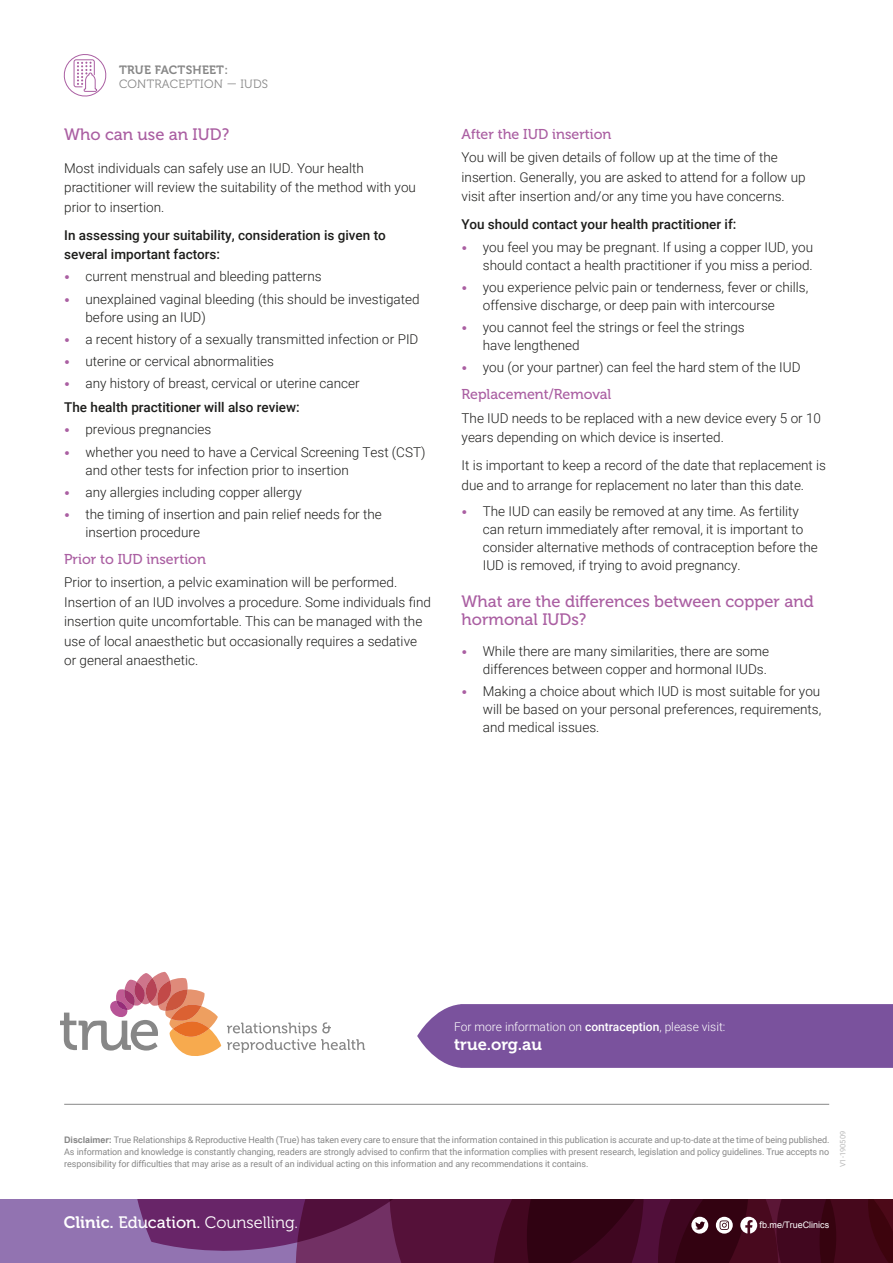
<style>
.page{position:relative;width:893px;height:1263px;background:#fff}
.page>*{position:absolute;margin:0;border:0;box-sizing:border-box;transform-origin:0 0}
.t1{font:16.5px/18px "Museo 500";color:#aa5fa2}
.t2{font:16.5px "Museo 700";color:#fff}
.t3{font:16.5px "Museo 300";color:#fff}
.t4{font:14.25px "Museo 500";color:#aa5fa2}
.t5{font:300 13.5px/18px "Roboto";color:#1d1d1b}
.t6{font:500 13.5px/19.5px "Roboto";color:#1d1d1b}
.t7{font:300 12px "Roboto";color:#fff}
.t8{font:12px "Museo 300";letter-spacing:.02em;color:#878787}
.t9{font:12px "Museo 700";letter-spacing:.02em;color:#878787}
.t10{font:9px/12px "Roboto";letter-spacing:-.01em;color:#878787;text-align:justify}
.t11{font:9px "Arial";color:#fff}
.t12{font:7.5px "Roboto";color:#bababa}
.s1{font-family:"Museo 300";font-weight:400;color:#aa5fa2}
.s2{font-weight:500}
.s3{font-family:"Arial";font-weight:700}
.s4{font-family:"Museo 700"}
.s5{font-family:"Museo 500"}
</style>
<div class="page">
<svg style="left:64px;top:54px;width:42px;height:42px"></svg>
<div style="left:417px;top:1004px;width:476px;height:64px;background:#7a529d"></div>
<hr style="left:64px;top:1104px;width:765px;height:1px;background:#878787">
<svg style="left:60px;top:972px;width:161px;height:84px"></svg>
<svg style="left:227px;top:1022px;width:138px;height:31px"></svg>
<div style="left:0;top:1199px;width:893px;height:64px;background:#9273b1"></div>
<svg style="left:137px;top:1199px;width:756px;height:64px;background:#53183d"></svg>
<p class="t9" style="left:119px;top:63px;width:110px">TRUE FACTSHEET:</p>
<p class="t8" style="left:119px;top:77px;width:151px">CONTRACEPTION — IUDS</p>
<p class="t1" style="left:64px;top:126px;width:166px">Who can use an IUD?</p>
<p class="t5" style="left:64px;top:158px;width:353px;line-height:19.5px">Most individuals can safely use an IUD. Your health practitioner will review the suitability of the method with you prior to insertion.</p>
<p class="t6" style="left:64px;top:225px;width:323px">In assessing your suitability, consideration is given to several important factors:</p>
<p class="t5" style="left:64px;top:267px;width:259px"><span class="s1">•</span> current menstrual and bleeding patterns</p>
<p class="t5" style="left:85px;top:289px;width:336px;text-indent:-21px"><span class="s1">•</span> unexplained vaginal bleeding (this should be investigated before using an IUD)</p>
<p class="t5" style="left:64px;top:330px;width:356px"><span class="s1">•</span> a recent history of a sexually transmitted infection or PID</p>
<p class="t5" style="left:64px;top:352px;width:211px"><span class="s1">•</span> uterine or cervical abnormalities</p>
<p class="t5" style="left:64px;top:371px;width:297px;line-height:23.7px"><span class="s1">•</span> any history of breast, cervical or uterine cancer<br><span class="s2">The health practitioner will also review:</span></p>
<p class="t5" style="left:64px;top:420px;width:149px"><span class="s1">•</span> previous pregnancies</p>
<p class="t5" style="left:85px;top:442px;width:342px;text-indent:-21px"><span class="s1">•</span> whether you need to have a Cervical Screening Test (CST) and other tests for infection prior to insertion</p>
<p class="t5" style="left:64px;top:483px;width:239px"><span class="s1">•</span> any allergies including copper allergy</p>
<p class="t5" style="left:85px;top:505px;width:298px;text-indent:-21px"><span class="s1">•</span> the timing of insertion and pain relief needs for the insertion procedure</p>
<p class="t4" style="left:64px;top:551px;width:143px">Prior to IUD insertion</p>
<p class="t5" style="left:64px;top:572px;width:368px;line-height:19.5px">Prior to insertion, a pelvic examination will be performed.<br>Insertion of an IUD involves a procedure. Some individuals find insertion quite uncomfortable. This can be managed with the use of local anaesthetic but occasionally requires a sedative or general anaesthetic.</p>
<p class="t4" style="left:462px;top:126px;width:151px">After the IUD insertion</p>
<p class="t5" style="left:462px;top:147px;width:346px;line-height:19.5px">You will be given details of follow up at the time of the insertion. Generally, you are asked to attend for a follow up visit after insertion and/or any time you have concerns.</p>
<p class="t6" style="left:462px;top:214px;width:276px">You should contact your health practitioner if:</p>
<p class="t5" style="left:462px;top:237px;width:353px;text-align:right"><span class="s1">•</span> you feel you may be pregnant. If using a copper IUD, you should contact a health practitioner if you miss a period.</p>
<p class="t5" style="left:483px;top:278px;width:327px;text-indent:-21px"><span class="s1">•</span> you experience pelvic pain or tenderness, fever or chills, offensive discharge, or deep pain with intercourse</p>
<p class="t5" style="left:483px;top:318px;width:263px;text-indent:-21px"><span class="s1">•</span> you cannot feel the strings or feel the strings have lengthened</p>
<p class="t5" style="left:462px;top:358px;width:340px"><span class="s1">•</span> you (or your partner) can feel the hard stem of the IUD</p>
<p class="t4" style="left:462px;top:386px;width:151px">Replacement/Removal</p>
<p class="t5" style="left:462px;top:408px;width:361px;line-height:19.5px">The IUD needs to be replaced with a new device every 5 or 10 years depending on which device is inserted.</p>
<p class="t5" style="left:462px;top:455px;width:366px;line-height:19.5px">It is important to keep a record of the date that replacement is due and to arrange for replacement no later than this date.</p>
<p class="t5" style="left:483px;top:502px;width:336px;text-indent:-21px"><span class="s1">•</span> The IUD can easily be removed at any time. As fertility can return immediately after removal, it is important to consider alternative methods of contraception before the IUD is removed, if trying to avoid pregnancy.</p>
<p class="t1" style="left:462px;top:593px;width:354px">What are the differences between copper and hormonal IUDs?</p>
<p class="t5" style="left:462px;top:642px;width:309px;text-align:right"><span class="s1">•</span> While there are many similarities, there are some differences between copper and hormonal IUDs.</p>
<p class="t5" style="left:483px;top:682px;width:340px;text-align:justify;text-indent:-21px"><span class="s1">•</span> Making a choice about which IUD is most suitable for you will be based on your personal preferences, requirements, and medical issues.</p>
<p class="t7" style="left:454px;top:1019px;width:273px">For more information on <span class="s2">contraception</span>, please visit:</p>
<p class="t2" style="left:454px;top:1035px;width:89px">true.org.au</p>
<p class="t10" style="left:64px;top:1134px;width:767px"><span class="s3">Disclaimer:</span> True Relationships &amp; Reproductive Health (True) has taken every care to ensure that the information contained in this publication is accurate and up-to-date at the time of being published.<br>As information and knowledge is constantly changing, readers are strongly advised to confirm that the information complies with present research, legislation and policy guidelines. True accepts no responsibility for difficulties that may arise as a result of an individual acting on this information and any recommendations it contains.</p>
<p class="t12" style="left:838px;top:1167px;width:38px;rotate:-90deg">V1-190509</p>
<p class="t3" style="left:64px;top:1213px;width:236px"><span class="s4">Clinic.</span> <span class="s5">Education.</span> Counselling.</p>
<p class="t11" style="left:759px;top:1219px;width:71px">fb.me/TrueClinics</p>
<p class="t3" style="left:148px;top:1213px;width:184px"><span class="s4">Education.</span> Counsel ing.</p>
<p class="t2" style="left:733px;top:1213px;width:93px">True.org.au</p>
<p class="t2" style="left:96px;top:1214px;width:245px">Clinic. Education. Counselling.</p>
</div>
